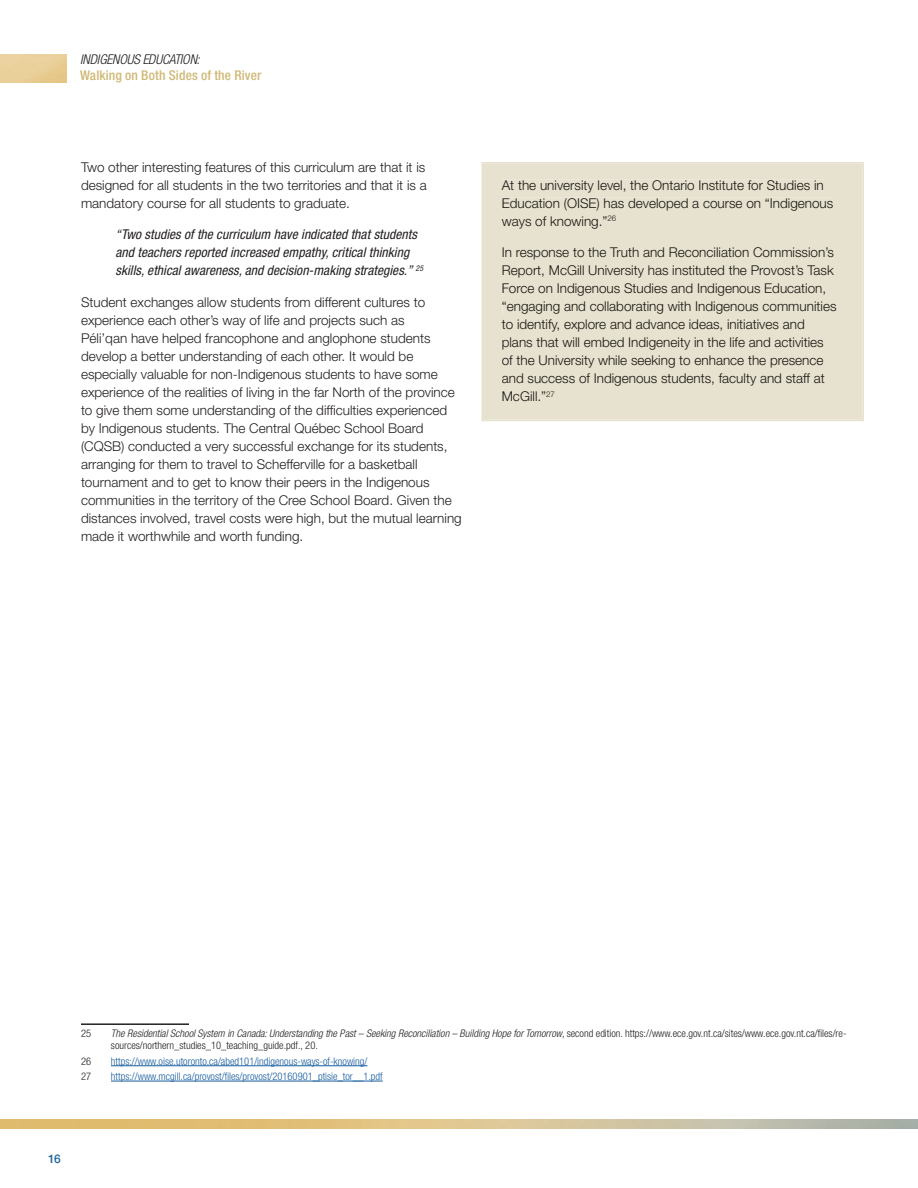
<style>
.page{position:relative;width:918px;height:1188px;background:#fff}
.page>*{position:absolute;margin:0;border:0;box-sizing:border-box;transform-origin:0 0}
.t1{font:300 13.5px/18px "Helvetica Neue LT Std";color:#231f20;text-align:justify}
.t2{font:300 13.5px/18px "Helvetica Neue LT Std";color:#191612}
.t3{font:italic condensed 13.5px/18px "Helvetica Neue LT Std";letter-spacing:.005em;color:#231f20}
.t4{font:500 condensed 13.5px "Helvetica Neue LT Std";letter-spacing:.01em;color:#d0b875}
.t5{font:italic 300 condensed 13.5px "Helvetica Neue LT Std";letter-spacing:-.005em;color:#231f20}
.t6{font:500 12px "Helvetica Neue LT Std";color:#22689a}
.t7{font:300 condensed 10.5px/12.6px "Helvetica Neue LT Std";color:#231f20}
.t8{font:300 condensed 10.5px "Helvetica Neue LT Std";color:#175d9e}
.s1{font-style:italic}
</style>
<div class="page">
<hr style="left:81px;top:1023px;width:108px;height:2px;background:#231f20">
<hr style="left:111px;top:1065px;width:256px;height:1px;background:#175d9e">
<hr style="left:111px;top:1081px;width:272px;height:1px;background:#175d9e">
<div style="left:481px;top:162px;width:383px;height:259px;background:#e7e2cf"></div>
<p class="t5" style="left:80px;top:51px;width:121px">INDIGENOUS EDUCATION:</p>
<p class="t4" style="left:80px;top:67px;width:183px">Walking on Both Sides of the River</p>
<p class="t1" style="left:81px;top:158px;width:347px">Two other interesting features of this curriculum are that it is designed for all students in the two territories and that it is a mandatory course for all students to graduate.</p>
<p class="t3" style="left:116px;top:226px;width:309px">“Two studies of the curriculum have indicated that students and teachers reported increased empathy, critical thinking skills, ethical awareness, and decision-making strategies.” <sup>25</sup></p>
<p class="t1" style="left:81px;top:293px;width:382px;text-align:left">Student exchanges allow students from different cultures to experience each other’s way of life and projects such as<br>Péli’qan have helped francophone and anglophone students develop a better understanding of each other. It would be especially valuable for non-Indigenous students to have some experience of the realities of living in the far North of the province to give them some understanding of the difficulties experienced by Indigenous students. The Central Québec School Board (CQSB) conducted a very successful exchange for its students, arranging for them to travel to Schefferville for a basketball tournament and to get to know their peers in the Indigenous communities in the territory of the Cree School Board. Given the distances involved, travel costs were high, but the mutual learning made it worthwhile and worth funding.</p>
<p class="t2" style="left:502px;top:176px;width:333px">At the university level, the Ontario Institute for Studies in<br>Education (OISE) has developed a course on “Indigenous ways of knowing.”<sup>26</sup></p>
<p class="t2" style="left:502px;top:243px;width:336px">In response to the Truth and Reconciliation Commission’s Report, McGill University has instituted the Provost’s Task Force on Indigenous Studies and Indigenous Education, “engaging and collaborating with Indigenous communities to identify, explore and advance ideas, initiatives and plans that will embed Indigeneity in the life and activities of the University while seeking to enhance the presence and success of Indigenous students, faculty and staff at McGill.”<sup>27</sup></p>
<p class="t7" style="left:81px;top:1027px;width:12px">25</p>
<p class="t7" style="left:111px;top:1027px;width:737px"><span class="s1">The Residential School System in Canada: Understanding the Past – Seeking Reconciliation – Building Hope for Tomorrow</span>, second edition. https://www.ece.gov.nt.ca/sites/www.ece.gov.nt.ca/files/re&shy;sources/northern_studies_10_teaching_guide.pdf., 20.</p>
<p class="t7" style="left:81px;top:1055px;width:12px">26</p>
<p class="t8" style="left:111px;top:1055px;width:258px">https://www.oise.utoronto.ca/abed101/indigenous-ways-of-knowing/</p>
<p class="t7" style="left:81px;top:1070px;width:12px">27</p>
<p class="t8" style="left:111px;top:1070px;width:273px">https://www.mcgill.ca/provost/files/provost/20160901_ptisie_tor__1.pdf</p>
<p class="t6" style="left:48px;top:1151px;width:14px">16</p>
</div>
